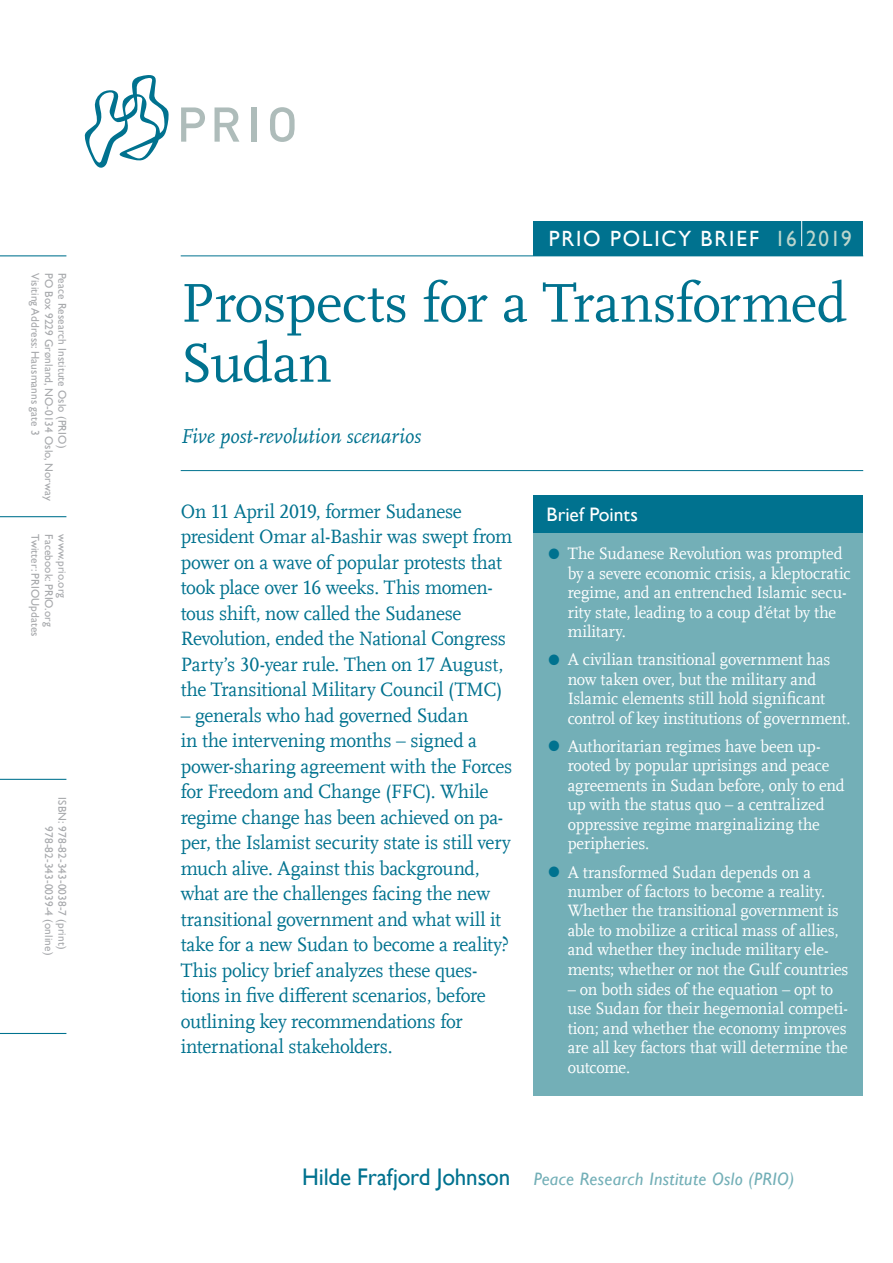
<style>
.page{position:relative;width:893px;height:1263px;background:#fff}
.page>*{position:absolute;margin:0;border:0;box-sizing:border-box;transform-origin:0 0}
.t1{font:57px/60px "Scala Offc Pro";letter-spacing:-.01em;color:#00728f}
.t2{font:22.05px "Gill Sans";letter-spacing:.09em;color:#fff;scale:.96 1}
.t3{font:22.05px "Gill Sans";letter-spacing:.035em;color:#bcd6cd;scale:.96 1}
.t4{font:italic 21px "Scala Offc Pro";color:#00728f}
.t5{font:20.25px/25.5px "Scala Offc Pro";letter-spacing:-.01em;color:#00728f;scale:.96 1}
.t6{font:19.5px "Gill Sans";color:#fff}
.t7{font:italic 18px "Gill Sans";letter-spacing:.02em;color:#73afb7}
.t8{font:17.25px/19.5px "Scala Offc Pro";letter-spacing:-.01em;color:#fff;scale:.96 1}
.t9{font:11.25px/13.5px "Gill Sans";letter-spacing:.01em;color:#a7a9ac}
.s1{font-size:45px;color:#00728f}
.s2{font-style:normal;font-size:24px;color:#00728f}
</style>
<div class="page">
<hr style="left:0;top:255px;width:66px;height:1px;background:#00728f">
<hr style="left:181px;top:470px;width:682px;height:1px;background:#00728f">
<hr style="left:0;top:516px;width:66px;height:1px;background:#00728f">
<hr style="left:0;top:779px;width:66px;height:1px;background:#00728f">
<hr style="left:0;top:1033px;width:66px;height:1px;background:#00728f">
<div style="left:534px;top:222px;width:329px;height:34px;background:#00728f"></div>
<hr style="left:181px;top:255px;width:682px;height:1px;background:#00728f">
<hr style="left:801px;top:208px;width:1px;height:38px;background:#fff">
<svg style="left:181px;top:107px;width:24px;height:35px"></svg>
<svg style="left:215px;top:107px;width:24px;height:35px"></svg>
<div style="left:251px;top:107px;width:5px;height:35px;background:#aebcba"></div>
<svg style="left:270px;top:107px;width:25px;height:35px"></svg>
<svg style="left:85px;top:75px;width:84px;height:93px"></svg>
<div style="left:534px;top:495px;width:329px;height:38px;background:#00728f"></div>
<div style="left:534px;top:534px;width:329px;height:562px;background:#73afb7"></div>
<p class="t9" style="left:42px;top:273px;width:164px;rotate:90deg">Visiting Address: Hausmanns gate 3</p>
<p class="t9" style="left:55px;top:273px;width:229px;rotate:90deg">PO Box 9229 Grønland, NO-0134 Oslo, Norway</p>
<p class="t9" style="left:69px;top:273px;width:177px;rotate:90deg">Peace Research Institute Oslo (PRIO)</p>
<p class="t9" style="left:42px;top:534px;width:104px;rotate:90deg">Twitter: PRIOUpdates</p>
<p class="t9" style="left:55px;top:534px;width:94px;rotate:90deg">Facebook: PRIO.org</p>
<p class="t9" style="left:69px;top:534px;width:65px;rotate:90deg">www.prio.org</p>
<p class="t9" style="left:69px;top:826px;width:130px;text-indent:-29px;rotate:90deg">ISBN: 978-82-343-0038-7 (print)<br>978-82-343-0039-4 (online)</p>
<p class="t2" style="left:549px;top:226px;width:221px">PRIO POLICY BRIEF</p>
<p class="t3" style="left:775px;top:226px;width:81px">16 2019</p>
<h1 class="t1" style="left:181px;top:273px;width:668px">Prospects for a Transformed<br>Sudan</h1>
<p class="t4" style="left:181px;top:424px;width:242px">Five post-revolution scenarios</p>
<p class="t5" style="left:181px;top:498px;width:294px">On 11 April 2019, former Sudanese</p>
<p class="t6" style="left:546px;top:503px;width:93px">Brief Points</p>
<p class="t5" style="left:181px;top:523px;width:347px">president Omar al-Bashir was swept from power on a wave of popular protests that took place over 16 weeks. This momen&shy;tous shift, now called the Sudanese Revolution, ended the National Congress Party’s 30-year rule. Then on 17 August, the Transitional Military Council (TMC)</p>
<p class="t5" style="left:181px;top:702px;width:347px">– generals who had governed Sudan<br>in the intervening months – signed a power-sharing agreement with the Forces for Freedom and Change (FFC). While regime change has been achieved on pa&shy;per, the Islamist security state is still very much alive. Against this background, what are the challenges facing the new transitional government and what will it take for a new Sudan to become a reality?<br>This policy brief analyzes these ques&shy;tions in five different scenarios, before outlining key recommendations for international stakeholders.</p>
<p class="t8" style="left:568px;top:544px;width:296px;text-indent:-21px"><span class="s1">•</span> The Sudanese Revolution was prompted by a severe economic crisis, a kleptocratic regime, and an entrenched Islamic secu&shy;rity state, leading to a coup d’état by the military.</p>
<p class="t8" style="left:568px;top:650px;width:296px;text-indent:-21px"><span class="s1">•</span> A civilian transitional government has now taken over, but the military and Islamic elements still hold significant control of key institutions of government.</p>
<p class="t8" style="left:568px;top:736px;width:290px;text-indent:-21px"><span class="s1">•</span> Authoritarian regimes have been up&shy;rooted by popular uprisings and peace agreements in Sudan before, only to end up with the status quo – a centralized oppressive regime marginalizing the peripheries.</p>
<p class="t8" style="left:568px;top:862px;width:294px;text-indent:-21px"><span class="s1">•</span> A transformed Sudan depends on a number of factors to become a reality.<br>Whether the transitional government is able to mobilize a critical mass of allies, and whether they include military ele&shy;ments; whether or not the Gulf countries</p>
<p class="t8" style="left:568px;top:979px;width:293px">– on both sides of the equation – opt to use Sudan for their hegemonial competi&shy;tion; and whether the economy improves are all key factors that will determine the outcome.</p>
<p class="t7" style="left:302px;top:1168px;width:494px"><span class="s2">Hilde Frafjord Johnson</span> Peace Research Institute Oslo (PRIO)</p>
</div>
